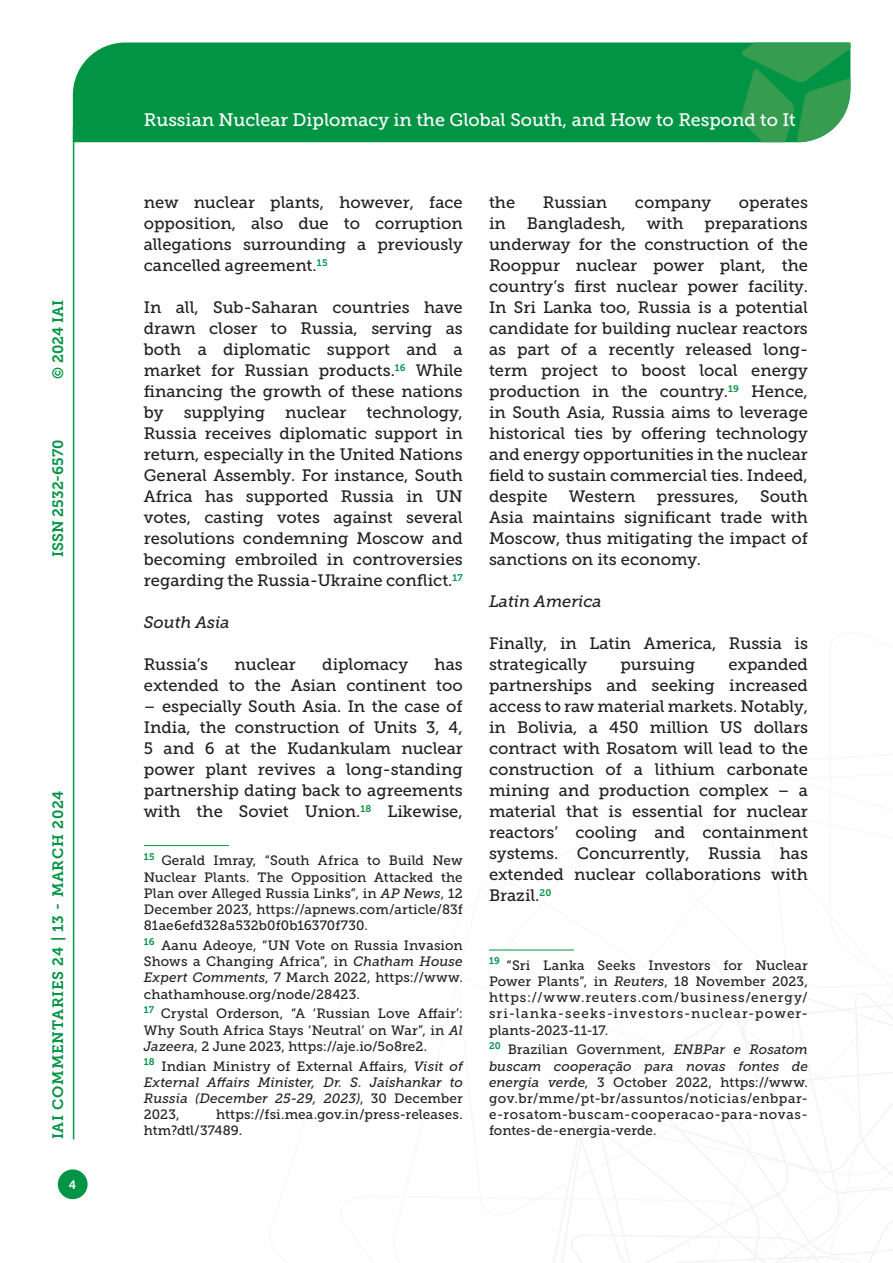
<style>
.page{position:relative;width:893px;height:1263px;background:#fff}
.page>*{position:absolute;margin:0;border:0;box-sizing:border-box;transform-origin:0 0}
.t1{font:18px "Museo Slab 500";color:#fff}
.Testo{font:16.5px/21px "Museo Slab 500";color:#231f20;text-align:justify}
.Testo-2{font:italic 16.5px "Museo Slab 500";color:#231f20}
.t2{font:15px "Museo Slab 700";letter-spacing:.05em;color:#009444}
.t3{font:15px "Museo Slab 700";color:#009444}
.Nota{font:13.5px/16.2px "Museo Slab 500";letter-spacing:.015em;color:#231f20;text-align:justify}
.Nota-2{font:italic 13.5px/16.2px "Museo Slab 500";letter-spacing:.005em;color:#231f20;text-align:justify}
.t4{font:12px "Museo Slab 700";color:#fff}
.s1{font-style:italic}
.s2{font-style:normal}
</style>
<div class="page">
<svg style="left:553px;top:960px;width:340px;height:303px"></svg>
<div style="left:73px;top:43px;width:668px;height:99px;background:#009444"></div>
<svg style="left:741px;top:43px;width:109px;height:99px;background:#319e55"></svg>
<div style="left:58px;top:1169px;width:30px;height:30px;background:#009444;border-radius:50%"></div>
<hr style="left:73px;top:126px;width:1px;height:1013px;background:#009444">
<hr style="left:144px;top:845px;width:85px;height:1px;background:#009444">
<hr style="left:489px;top:950px;width:85px;height:1px;background:#009444">
<p class="t2" style="left:50px;top:379px;width:80px;rotate:-90deg">© 2024 IAI</p>
<p class="t3" style="left:50px;top:557px;width:119px;rotate:-90deg">ISSN 2532-6570</p>
<p class="t2" style="left:50px;top:1139px;width:350px;rotate:-90deg">IAI COMMENTARIES 24 | 13 - MARCH 2024</p>
<p class="t4" style="left:69px;top:1178px;width:9px">4</p>
<p class="t1" style="left:144px;top:110px;width:653px">Russian Nuclear Diplomacy in the Global South, and How to Respond to It</p>
<p class="Testo" style="left:144px;top:192px;width:320px">new nuclear plants, however, face opposition, also due to corruption allegations surrounding a previously cancelled agreement.<sup>15</sup></p>
<p class="Testo" style="left:144px;top:297px;width:320px">In all, Sub-Saharan countries have drawn closer to Russia, serving as both a diplomatic support and a market for Russian products.<sup>16</sup> While financing the growth of these nations by supplying nuclear technology, Russia receives diplomatic support in return, especially in the United Nations General Assembly. For instance, South Africa has supported Russia in UN votes, casting votes against several resolutions condemning Moscow and becoming embroiled in controversies regarding the Russia-Ukraine conflict.<sup>17</sup></p>
<p class="Testo-2" style="left:144px;top:613px;width:87px">South Asia</p>
<p class="Testo" style="left:144px;top:654px;width:66px">Russia’s</p>
<p class="Testo" style="left:235px;top:654px;width:63px">nuclear</p>
<p class="Testo" style="left:322px;top:654px;width:87px">diplomacy</p>
<p class="Testo" style="left:144px;top:654px;width:320px;text-align:right">has<br>extended to the Asian continent too</p>
<p class="Testo" style="left:144px;top:696px;width:320px">– especially South Asia. In the case of India, the construction of Units 3, 4, 5 and 6 at the Kudankulam nuclear power plant revives a long-standing partnership dating back to agreements with the Soviet Union.<sup>18</sup> Likewise,</p>
<p class="Nota" style="left:144px;top:853px;width:320px"><sup>15</sup> Gerald Imray, “South Africa to Build New Nuclear Plants. The Opposition Attacked the Plan over Alleged Russia Links”, in <span class="s1">AP News</span>, 12<br>December 2023, https://apnews.com/article/83f 81ae6efd328a532b0f0b16370f730.</p>
<p class="Nota" style="left:144px;top:937px;width:320px"><sup>16</sup> Aanu Adeoye, “UN Vote on Russia Invasion Shows a Changing Africa”, in <span class="s1">Chatham House Expert Comments</span>, 7 March 2022, https://www. chathamhouse.org/node/28423.</p>
<p class="Nota" style="left:144px;top:1006px;width:320px"><sup>17</sup> Crystal Orderson, “A ‘Russian Love Affair’:<br>Why South Africa Stays ‘Neutral’ on War”, in <span class="s1">Al Jazeera</span>, 2 June 2023, https://aje.io/5o8re2.</p>
<p class="Nota-2" style="left:144px;top:1058px;width:320px"><sup>18</sup> <span class="s2">Indian Ministry of External Affairs,</span> Visit of External Affairs Minister, Dr. S. Jaishankar to Russia (December 25-29, 2023)<span class="s2">, 30 December 2023,</span></p>
<p class="Nota" style="left:144px;top:1106px;width:320px;text-indent:72px">https://fsi.mea.gov.in/press-releases. htm?dtl/37489.</p>
<p class="Testo" style="left:489px;top:192px;width:28px">the</p>
<p class="Testo" style="left:543px;top:192px;width:66px">Russian</p>
<p class="Testo" style="left:635px;top:192px;width:78px">company</p>
<p class="Testo" style="left:739px;top:192px;width:70px">operates</p>
<p class="Testo" style="left:489px;top:213px;width:18px">in</p>
<p class="Testo" style="left:527px;top:213px;width:100px">Bangladesh,</p>
<p class="Testo" style="left:647px;top:213px;width:38px">with</p>
<p class="Testo" style="left:489px;top:213px;width:320px;text-indent:216px">preparations underway for the construction of the Rooppur nuclear power plant, the country’s first nuclear power facility.<br>In Sri Lanka too, Russia is a potential candidate for building nuclear reactors as part of a recently released long&shy;term project to boost local energy production in the country.<sup>19</sup> Hence, in South Asia, Russia aims to leverage historical ties by offering technology and energy opportunities in the nuclear field to sustain commercial ties. Indeed, despite</p>
<p class="Testo" style="left:489px;top:486px;width:320px;text-indent:271px">South Asia maintains significant trade with Moscow, thus mitigating the impact of sanctions on its economy.</p>
<p class="Testo-2" style="left:489px;top:592px;width:114px">Latin America</p>
<p class="Testo" style="left:489px;top:633px;width:320px">Finally, in Latin America, Russia is strategically</p>
<p class="Testo" style="left:569px;top:486px;width:68px">Western</p>
<p class="Testo" style="left:657px;top:486px;width:83px">pressures,</p>
<p class="Testo" style="left:489px;top:654px;width:320px;text-indent:239px">expanded partnerships and seeking increased access to raw material markets. Notably, in Bolivia, a 450 million US dollars contract with Rosatom will lead to the construction of a lithium carbonate mining and production complex – a material that is essential for nuclear reactors’ cooling and containment systems. Concurrently, Russia has extended nuclear collaborations with Brazil.<sup>20</sup></p>
<p class="Testo" style="left:620px;top:654px;width:76px">pursuing</p>
<p class="Nota" style="left:489px;top:957px;width:320px"><sup>19</sup> “Sri Lanka Seeks Investors for Nuclear Power Plants”, in <span class="s1">Reuters</span>, 18 November 2023, https://www.reuters.com/business/energy/ sri-lanka-seeks-investors-nuclear-power&shy;plants-2023-11-17.</p>
<p class="Nota" style="left:489px;top:1042px;width:320px"><sup>20</sup> Brazilian Government, <span class="s1">ENBPar e Rosatom buscam cooperação para novas fontes de energia verde</span>, 3 October 2022, https://www. gov.br/mme/pt-br/assuntos/noticias/enbpar&shy;e-rosatom-buscam-cooperacao-para-novas&shy;fontes-de-energia-verde.</p>
</div>
